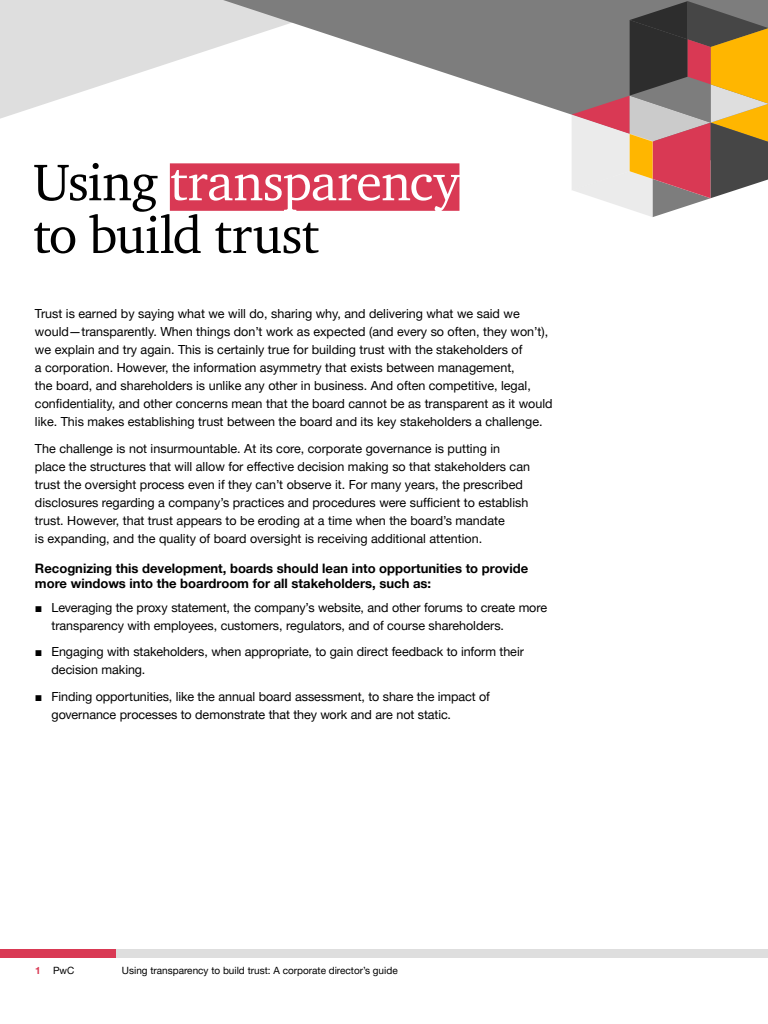
<style>
.page{position:relative;width:768px;height:1024px;background:#fff}
.page>*{position:absolute;margin:0;border:0;box-sizing:border-box;transform-origin:0 0}
.Headline___Header{font:52.75px/52.8px "ITC Charter Com";letter-spacing:-.015em;color:#000}
.Body___Subsubhead{font:700 13px/15.5px "Helvetica Neue LT Pro";color:#000}
.t1{font:12.5px/18px "Helvetica Neue LT Pro";color:#000}
.t2{font:10px "Helvetica Neue LT Pro";color:#000}
.s1{color:#fff}
.s2{font-family:"Arial"}
.s3{font-weight:700;color:#d93954}
</style>
<div class="page">
<div style="left:170px;top:163px;width:289px;height:48px;background:#d93954"></div>
<div style="left:0;top:949px;width:768px;height:9px;background:#dedede"></div>
<div style="left:0;top:949px;width:116px;height:9px;background:#d93954"></div>
<svg style="left:0;top:0;width:223px;height:119px;fill:#dedede"></svg>
<svg style="left:223px;top:0;width:545px;height:179px"></svg>
<svg style="left:572px;top:1px;width:196px;height:216px;background:#a68a77"></svg>
<p class="Headline___Header" style="left:33px;top:155px;width:428px">Using <span class="s1">transparency </span>to build trust</p>
<p class="t1" style="left:35px;top:304px;width:519px">Trust is earned by saying what we will do, sharing why, and delivering what we said we would—transparently. When things don’t work as expected (and every so often, they won’t), we explain and try again. This is certainly true for building trust with the stakeholders of<br>a corporation. However, the information asymmetry that exists between management,<br>the board, and shareholders is unlike any other in business. And often competitive, legal, confidentiality, and other concerns mean that the board cannot be as transparent as it would like. This makes establishing trust between the board and its key stakeholders a challenge.</p>
<p class="t1" style="left:35px;top:439px;width:497px">The challenge is not insurmountable. At its core, corporate governance is putting in place the structures that will allow for effective decision making so that stakeholders can trust the oversight process even if they can’t observe it. For many years, the prescribed disclosures regarding a company’s practices and procedures were sufficient to establish trust. However, that trust appears to be eroding at a time when the board’s mandate<br>is expanding, and the quality of board oversight is receiving additional attention.</p>
<p class="Body___Subsubhead" style="left:35px;top:560px;width:495px">Recognizing this development, boards should lean into opportunities to provide more windows into the boardroom for all stakeholders, such as:</p>
<p class="t1" style="left:52px;top:598px;width:497px;text-indent:-17px"><span class="s2">■</span> Leveraging the proxy statement, the company’s website, and other forums to create more transparency with employees, customers, regulators, and of course shareholders.</p>
<p class="t1" style="left:52px;top:642px;width:474px;text-indent:-17px"><span class="s2">■</span> Engaging with stakeholders, when appropriate, to gain direct feedback to inform their decision making.</p>
<p class="t1" style="left:52px;top:687px;width:440px;text-indent:-17px"><span class="s2">■</span> Finding opportunities, like the annual board assessment, to share the impact of governance processes to demonstrate that they work and are not static.</p>
<p class="t2" style="left:35px;top:964px;width:41px"><span class="s3">1</span> PwC</p>
<p class="t2" style="left:122px;top:964px;width:277px">Using transparency to build trust: A corporate director’s guide</p>
</div>
